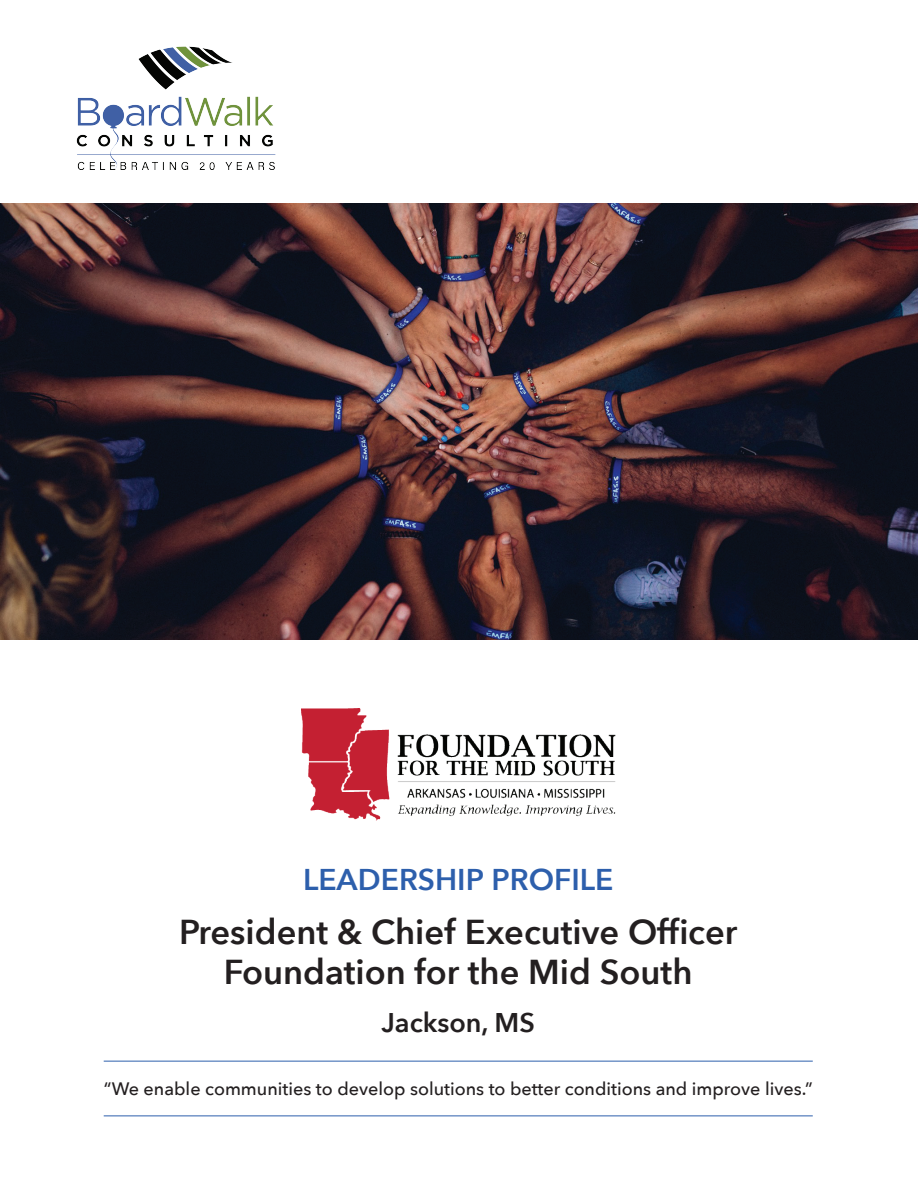
<style>
.page{position:relative;width:918px;height:1188px;background:#fff}
.page>*{position:absolute;margin:0;border:0;box-sizing:border-box;transform-origin:0 0}
.t1{font:600 34.5px/40.5px "Avenir Next";color:#231f20;text-align:center}
.t2{font:600 30px "Avenir Next";color:#2d5fac}
.t3{font:600 27px "Avenir Next";color:#231f20}
.t4{font:500 18px "Avenir Next";color:#231f20}
</style>
<div class="page">
<hr style="left:104px;top:1061px;width:709px;height:1px;background:#2d5fac">
<hr style="left:104px;top:1116px;width:709px;height:1px;background:#2d5fac">
<img style="left:0;top:204px;width:918px;height:435px">
<img style="left:76px;top:46px;width:200px;height:124px">
<img style="left:302px;top:708px;width:314px;height:113px">
<h2 class="t2" style="left:303px;top:854px;width:312px">LEADERSHIP PROFILE</h2>
<h1 class="t1" style="left:179px;top:911px;width:560px">President &amp; Chief Executive Officer<br>Foundation for the Mid South</h1>
<h3 class="t3" style="left:382px;top:999px;width:155px">Jackson, MS</h3>
<p class="t4" style="left:104px;top:1074px;width:711px">“We enable communities to develop solutions to better conditions and improve lives.”</p>
</div>
